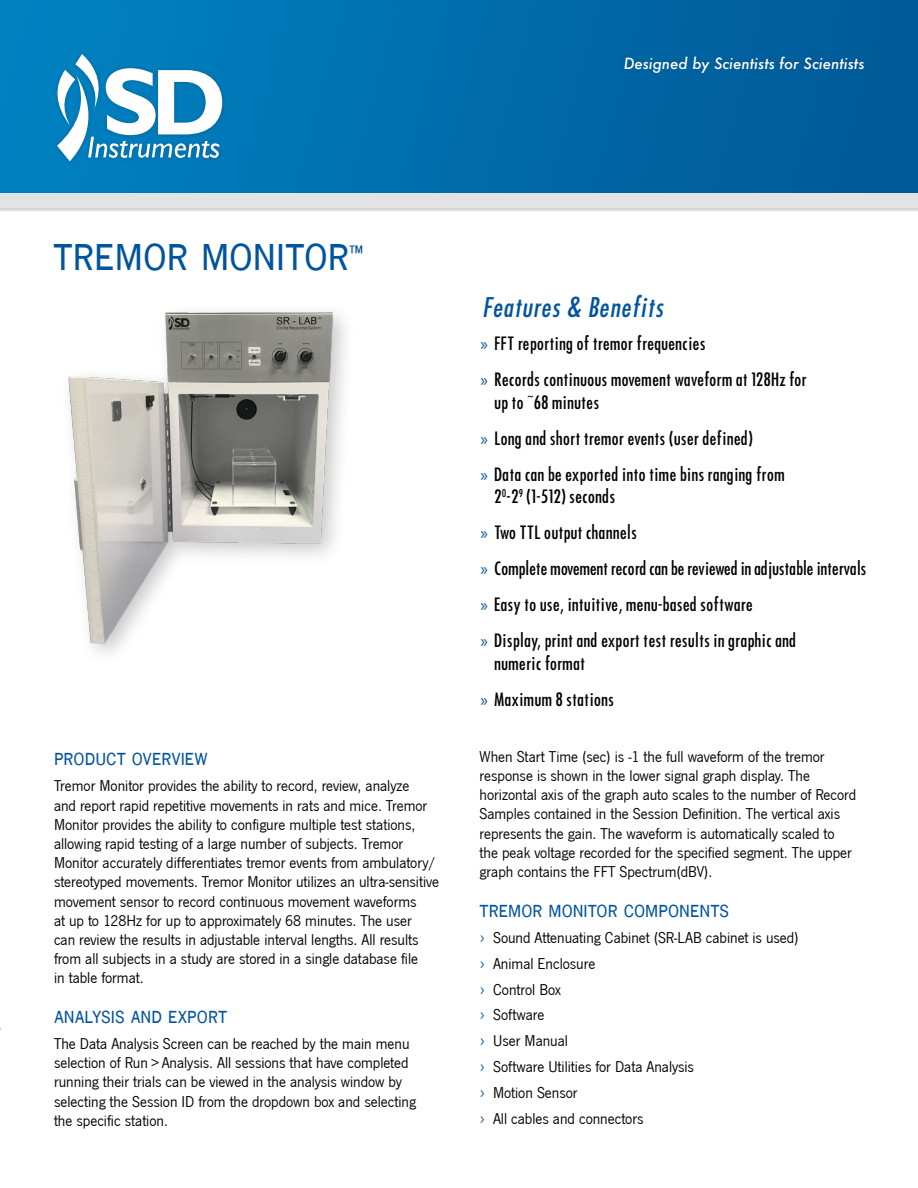
<style>
.page{position:relative;width:918px;height:1188px;background:#fff}
.page>*{position:absolute;margin:0;border:0;box-sizing:border-box;transform-origin:0 0}
.t1{font:45px "News Got DCD";color:#00549e}
.t2{font:italic 25.5px "Futura Cond Demi";color:#00549e}
.t3{font:21px "News Got DCD";color:#00549e}
.t4{font:20.1px "News Got DCD";color:#00549e}
.t5{font:17.25px/36px "Futura Cond Demi";color:#000}
.t6{font:16.2px/19.2px "News Got T";color:#000}
.t7{font:italic 500 15px "Futura";color:#fff}
.s1{font-family:"Myriad Pro";font-size:18px;color:#00549e}
.s2{font-size:18.75px;color:#00549e}
</style>
<div class="page">
<div style="left:0;top:191px;width:918px;height:21px;background:#dcddde"></div>
<div style="left:0;top:192px;width:918px;height:17px;background:#d1d3d4"></div>
<div style="left:0;top:191px;width:918px;height:17px;background:#e2e3e4"></div>
<img style="left:2px;top:2px;width:914px;height:189px">
<div style="left:53px;top:50px;width:174px;height:115px;background:#007bba"></div>
<svg style="left:57px;top:54px;width:165px;height:107px"></svg>
<div style="left:620px;top:52px;width:248px;height:25px;background:#005e9b"></div>
<img style="left:68px;top:312px;width:278px;height:341px">
<p class="t7" style="left:659px;top:50px;width:209px">Power. Flexibility. Ease of Use.</p>
<p class="t7" style="left:624px;top:53px;width:242px">Designed by Scientists for Scientists</p>
<h1 class="t1" style="left:53px;top:229px;width:298px">tremor monitor</h1>
<p class="t4" style="left:349px;top:240px;width:16px">™</p>
<p class="t3" style="left:54px;top:746px;width:155px">product overview</p>
<p class="t6" style="left:54px;top:777px;width:387px">Tremor Monitor provides the ability to record, review, analyze<br>and report rapid repetitive movements in rats and mice. Tremor Monitor provides the ability to configure multiple test stations, allowing rapid testing of a large number of subjects. Tremor Monitor accurately differentiates tremor events from ambulatory/ stereotyped movements. Tremor Monitor utilizes an ultra-sensitive movement sensor to record continuous movement waveforms<br>at up to 128Hz for up to approximately 68 minutes. The user<br>can review the results in adjustable interval lengths. All results from all subjects in a study are stored in a single database file<br>in table format.</p>
<p class="t3" style="left:54px;top:1004px;width:175px">analysis and export</p>
<p class="t6" style="left:54px;top:1034px;width:363px">The Data Analysis Screen can be reached by the main menu selection of Run &gt; Analysis. All sessions that have completed running their trials can be viewed in the analysis window by selecting the Session ID from the dropdown box and selecting the specific station.</p>
<h2 class="t2" style="left:482px;top:291px;width:184px">Features &amp; Benefits</h2>
<p class="t5" style="left:481px;top:325px;width:328px"><span class="s1">»</span> FFT reporting of tremor frequencies<br><span class="s1">»</span> Records continuous movement waveform at 128Hz for</p>
<p class="t5" style="left:481px;top:384px;width:306px;text-indent:14px">up to ~68 minutes<br><span class="s1">»</span> Long and short tremor events (user defined)<br><span class="s1">»</span> Data can be exported into time bins ranging from</p>
<p class="t5" style="left:481px;top:478px;width:387px;text-indent:14px">2<sup>0</sup>-2<sup>9</sup> (1-512) seconds<br><span class="s1">»</span> Two TTL output channels<br><span class="s1">»</span> Complete movement record can be reviewed in adjustable intervals <span class="s1">»</span> Easy to use, intuitive, menu-based software<br><span class="s1">»</span> Display, print and export test results in graphic and</p>
<p class="t5" style="left:481px;top:645px;width:135px;text-indent:14px">numeric format<br><span class="s1">»</span> Maximum 8 stations</p>
<p class="t6" style="left:480px;top:747px;width:378px">When Start Time (sec) is -1 the full waveform of the tremor response is shown in the lower signal graph display. The horizontal axis of the graph auto scales to the number of Record Samples contained in the Session Definition. The vertical axis represents the gain. The waveform is automatically scaled to the peak voltage recorded for the specified segment. The upper graph contains the FFT Spectrum(dBV).</p>
<p class="t3" style="left:480px;top:898px;width:251px">tremor monitor components</p>
<p class="t6" style="left:480px;top:925px;width:321px;line-height:26px"><span class="s2">›</span> Sound Attenuating Cabinet (SR-LAB cabinet is used) <span class="s2">›</span> Animal Enclosure<br><span class="s2">›</span> Control Box<br><span class="s2">›</span> Software<br><span class="s2">›</span> User Manual<br><span class="s2">›</span> Software Utilities for Data Analysis<br><span class="s2">›</span> Motion Sensor<br><span class="s2">›</span> All cables and connectors</p>
</div>
